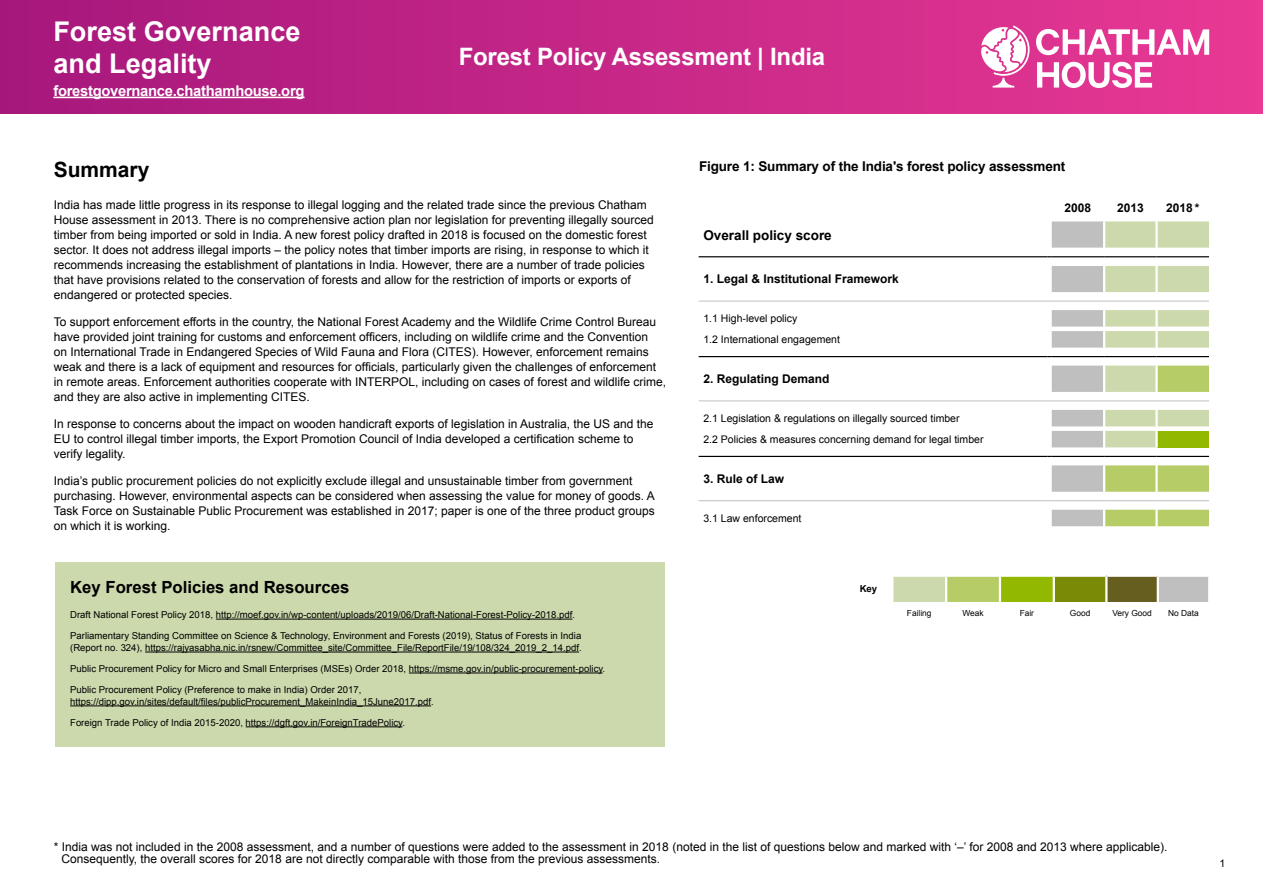
<style>
.page{position:relative;width:1263px;height:893px;background:#fff}
.page>*{position:absolute;margin:0;border:0;box-sizing:border-box;transform-origin:0 0}
.t1{font:700 27.15px/32.5px "Arial";color:#fff}
.t2{font:700 24px "Arial";letter-spacing:-.01em;color:#fff}
.t3{font:700 21px "Arial";color:#000}
.t4{font:700 16.8px "Arial";color:#000}
.t5{font:700 14.85px "Arial";letter-spacing:-.02em;color:#fff}
.t6{font:700 13.5px "Arial";letter-spacing:-.01em;color:#000}
.t7{font:12px/15px "Arial";color:#000}
.t8{font:700 12px "Arial";color:#000}
.t9{font:10.5px/21px "Arial";color:#000}
.t10{font:9.6px/21px "Arial";color:#000}
.t11{font:700 9.6px "Arial";color:#000}
.t12{font:8.4px "Arial";color:#000}
</style>
<div class="page">
<div style="left:0;top:0;width:1263px;height:113px;background:linear-gradient(to right,#a6187d,#e83894)"></div>
<hr style="left:53px;top:97px;width:251px;height:1px;background:#fff">
<svg style="left:981px;top:25px;width:228px;height:63px"></svg>
<div style="left:55px;top:562px;width:609px;height:184px;background:#ccd9ad"></div>
<hr style="left:216px;top:619px;width:356px;height:1px;background:#000">
<hr style="left:145px;top:652px;width:434px;height:1px;background:#000">
<hr style="left:409px;top:673px;width:194px;height:1px;background:#000">
<hr style="left:70px;top:705px;width:361px;height:1px;background:#000">
<hr style="left:246px;top:726px;width:156px;height:1px;background:#000">
<hr style="left:699px;top:256px;width:348px;height:1px;background:#000">
<hr style="left:699px;top:301px;width:348px;height:1px;background:#bfbfbf">
<hr style="left:699px;top:356px;width:348px;height:1px;background:#000">
<hr style="left:699px;top:401px;width:348px;height:1px;background:#bfbfbf">
<hr style="left:699px;top:456px;width:348px;height:1px;background:#000">
<hr style="left:699px;top:500px;width:348px;height:1px;background:#bfbfbf">
<svg style="left:1047px;top:221px;width:162px;height:305px"></svg>
<hr style="left:1052px;top:500px;width:52px;height:1px;background:#bfbfbf">
<hr style="left:1104px;top:500px;width:52px;height:1px;background:#bfbfbf">
<hr style="left:1156px;top:500px;width:53px;height:1px;background:#bfbfbf">
<div style="left:892px;top:576px;width:54px;height:26px;background:#ccd9ad"></div>
<div style="left:946px;top:576px;width:54px;height:26px;background:#b6cc66"></div>
<div style="left:1000px;top:576px;width:54px;height:26px;background:#93b800"></div>
<div style="left:1054px;top:576px;width:52px;height:26px;background:#7a8a07"></div>
<div style="left:1106px;top:576px;width:52px;height:26px;background:#665e1f"></div>
<div style="left:1158px;top:576px;width:51px;height:26px;background:#bfbfbf"></div>
<hr style="left:891px;top:575px;width:55px;height:2px;background:#fff">
<hr style="left:891px;top:577px;width:2px;height:25px;background:#fff">
<hr style="left:946px;top:575px;width:54px;height:2px;background:#fff">
<hr style="left:945px;top:577px;width:2px;height:25px;background:#fff">
<hr style="left:1000px;top:575px;width:54px;height:2px;background:#fff">
<hr style="left:999px;top:577px;width:2px;height:25px;background:#fff">
<hr style="left:1054px;top:575px;width:52px;height:2px;background:#fff">
<hr style="left:1053px;top:577px;width:2px;height:25px;background:#fff">
<hr style="left:1106px;top:575px;width:52px;height:2px;background:#fff">
<hr style="left:1105px;top:577px;width:2px;height:25px;background:#fff">
<hr style="left:1158px;top:575px;width:52px;height:2px;background:#fff">
<hr style="left:1157px;top:577px;width:2px;height:25px;background:#fff">
<hr style="left:1208px;top:577px;width:2px;height:25px;background:#fff">
<h1 class="t1" style="left:53px;top:16px;width:249px">Forest Governance and Legality</h1>
<p class="t5" style="left:53px;top:81px;width:253px">forestgovernance.chathamhouse.org</p>
<h2 class="t2" style="left:459px;top:41px;width:368px">Forest Policy Assessment | India</h2>
<h3 class="t3" style="left:54px;top:156px;width:97px">Summary</h3>
<p class="t6" style="left:699px;top:158px;width:368px">Figure 1: Summary of the India's forest policy assessment</p>
<p class="t7" style="left:54px;top:198px;width:602px">India has made little progress in its response to illegal logging and the related trade since the previous Chatham House assessment in 2013. There is no comprehensive action plan nor legislation for preventing illegally sourced timber from being imported or sold in India. A new forest policy drafted in 2018 is focused on the domestic forest sector. It does not address illegal imports – the policy notes that timber imports are rising, in response to which it recommends increasing the establishment of plantations in India. However, there are a number of trade policies that have provisions related to the conservation of forests and allow for the restriction of imports or exports of endangered or protected species.</p>
<p class="t7" style="left:54px;top:315px;width:614px">To support enforcement efforts in the country, the National Forest Academy and the Wildlife Crime Control Bureau have provided joint training for customs and enforcement officers, including on wildlife crime and the Convention<br>on International Trade in Endangered Species of Wild Fauna and Flora (CITES). However, enforcement remains weak and there is a lack of equipment and resources for officials, particularly given the challenges of enforcement in remote areas. Enforcement authorities cooperate with INTERPOL, including on cases of forest and wildlife crime, and they are also active in implementing CITES.</p>
<p class="t7" style="left:54px;top:417px;width:601px">In response to concerns about the impact on wooden handicraft exports of legislation in Australia, the US and the<br>EU to control illegal timber imports, the Export Promotion Council of India developed a certification scheme to verify legality.</p>
<p class="t7" style="left:54px;top:474px;width:603px">India’s public procurement policies do not explicitly exclude illegal and unsustainable timber from government purchasing. However, environmental aspects can be considered when assessing the value for money of goods. A Task Force on Sustainable Public Procurement was established in 2017; paper is one of the three product groups on which it is working.</p>
<h3 class="t4" style="left:70px;top:576px;width:281px">Key Forest Policies and Resources</h3>
<p class="t10" style="left:70px;top:604px;width:513px">Draft National Forest Policy 2018, http://moef.gov.in/wp-content/uploads/2019/06/Draft-National-Forest-Policy-2018.pdf.<br>Parliamentary Standing Committee on Science &amp; Technology, Environment and Forests (2019), Status of Forests in India</p>
<p class="t10" style="left:70px;top:637px;width:537px">(Report no. 324), https://rajyasabha.nic.in/rsnew/Committee_site/Committee_File/ReportFile/19/108/324_2019_2_14.pdf.<br>Public Procurement Policy for Micro and Small Enterprises (MSEs) Order 2018, https://msme.gov.in/public-procurement-policy.<br>Public Procurement Policy (Preference to make in India) Order 2017,</p>
<p class="t10" style="left:70px;top:691px;width:365px">https://dipp.gov.in/sites/default/files/publicProcurement_MakeinIndia_15June2017.pdf.<br>Foreign Trade Policy of India 2015-2020, https://dgft.gov.in/ForeignTradePolicy.</p>
<p class="t6" style="left:703px;top:226px;width:130px">Overall policy score</p>
<p class="t8" style="left:703px;top:271px;width:197px">1. Legal &amp; Institutional Framework</p>
<p class="t9" style="left:703px;top:308px;width:138px">1.1 High-level policy<br>1.2 International engagement</p>
<p class="t8" style="left:703px;top:371px;width:128px">2. Regulating Demand</p>
<p class="t9" style="left:703px;top:408px;width:282px">2.1 Legislation &amp; regulations on illegally sourced timber<br>2.2 Policies &amp; measures concerning demand for legal timber</p>
<p class="t8" style="left:703px;top:471px;width:82px">3. Rule of Law</p>
<p class="t9" style="left:703px;top:508px;width:100px">3.1 Law enforcement</p>
<p class="t11" style="left:860px;top:583px;width:19px">Key</p>
<p class="t8" style="left:1064px;top:200px;width:28px">2008</p>
<p class="t8" style="left:1117px;top:200px;width:28px">2013</p>
<p class="t8" style="left:1166px;top:200px;width:35px">2018 *</p>
<p class="t12" style="left:907px;top:608px;width:26px">Failing</p>
<p class="t12" style="left:962px;top:608px;width:23px">Weak</p>
<p class="t12" style="left:1020px;top:608px;width:16px">Fair</p>
<p class="t12" style="left:1070px;top:608px;width:22px">Good</p>
<p class="t12" style="left:1112px;top:608px;width:41px">Very Good</p>
<p class="t12" style="left:1168px;top:608px;width:32px">No Data</p>
<p class="t7" style="left:61px;top:841px;width:1108px;line-height:12px;text-indent:-7px">* India was not included in the 2008 assessment, and a number of questions were added to the assessment in 2018 (noted in the list of questions below and marked with ‘–’ for 2008 and 2013 where applicable).<br>Consequently, the overall scores for 2018 are not directly comparable with those from the previous assessments.</p>
<p class="t9" style="left:1219px;top:853px;width:7px">1</p>
</div>
